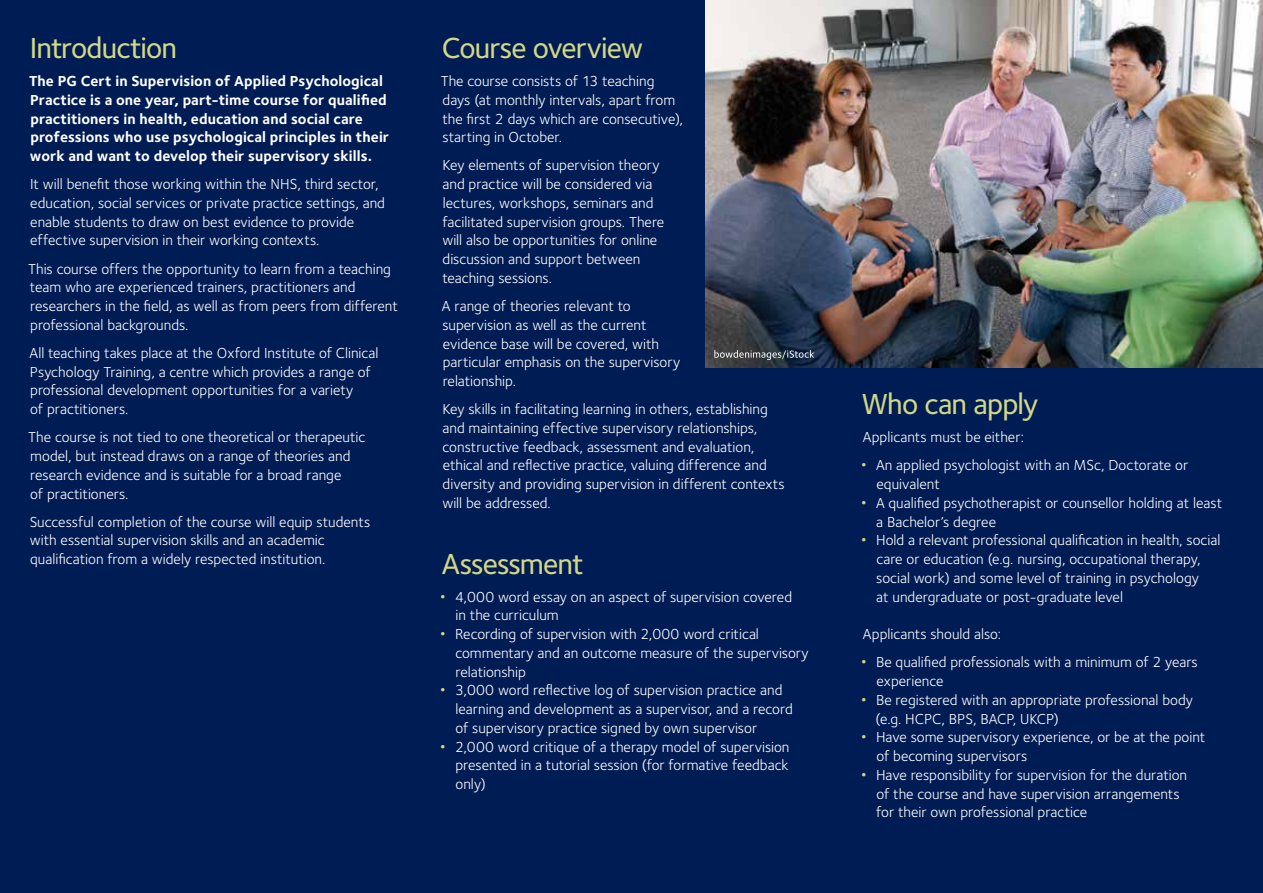
<style>
.page{position:relative;width:1263px;height:893px;background:#001c54}
.page>*{position:absolute;margin:0;border:0;box-sizing:border-box;transform-origin:0 0}
.t1{font:500 30px "Foundry Sterling";letter-spacing:-.03em;color:#d2d885}
.t2{font:15px/18.8px "Foundry Sterling";color:#fff}
.t3{font:700 15px/18.8px "Foundry Sterling";letter-spacing:.005em;color:#fff}
.s1{font-size:21px;color:#d2d885}
</style>
<div class="page">
<img style="left:706px;top:0;width:557px;height:367px">
<svg style="left:714px;top:350px;width:100px;height:10px"></svg>
<h1 class="t1" style="left:30px;top:27px;width:149px">Introduction</h1>
<p class="t3" style="left:29px;top:71px;width:362px">The PG Cert in Supervision of Applied Psychological Practice is a one year, part-time course for qualified practitioners in health, education and social care professions who use psychological principles in their work and want to develop their supervisory skills.</p>
<p class="t2" style="left:30px;top:174px;width:356px">It will benefit those working within the NHS, third sector, education, social services or private practice settings, and enable students to draw on best evidence to provide effective supervision in their working contexts.</p>
<p class="t2" style="left:28px;top:259px;width:371px">This course offers the opportunity to learn from a teaching team who are experienced trainers, practitioners and researchers in the field, as well as from peers from different professional backgrounds.</p>
<p class="t2" style="left:30px;top:343px;width:350px">All teaching takes place at the Oxford Institute of Clinical Psychology Training, a centre which provides a range of professional development opportunities for a variety<br>of practitioners.</p>
<p class="t2" style="left:28px;top:427px;width:339px">The course is not tied to one theoretical or therapeutic model, but instead draws on a range of theories and research evidence and is suitable for a broad range<br>of practitioners.</p>
<p class="t2" style="left:30px;top:512px;width:342px">Successful completion of the course will equip students with essential supervision skills and an academic qualification from a widely respected institution.</p>
<h1 class="t1" style="left:442px;top:27px;width:203px">Course overview</h1>
<p class="t2" style="left:441px;top:71px;width:244px">The course consists of 13 teaching days (at monthly intervals, apart from the first 2 days which are consecutive), starting in October.</p>
<p class="t2" style="left:442px;top:156px;width:223px">Key elements of supervision theory and practice will be considered via lectures, workshops, seminars and facilitated supervision groups. There will also be opportunities for online discussion and support between teaching sessions.</p>
<p class="t2" style="left:442px;top:296px;width:240px">A range of theories relevant to supervision as well as the current evidence base will be covered, with particular emphasis on the supervisory relationship.</p>
<p class="t2" style="left:442px;top:399px;width:344px">Key skills in facilitating learning in others, establishing and maintaining effective supervisory relationships, constructive feedback, assessment and evaluation, ethical and reflective practice, valuing difference and diversity and providing supervision in different contexts will be addressed.</p>
<h1 class="t1" style="left:442px;top:542px;width:143px">Assessment</h1>
<p class="t2" style="left:456px;top:587px;width:338px;text-indent:-18px"><span class="s1">•</span> 4,000 word essay on an aspect of supervision covered in the curriculum</p>
<p class="t2" style="left:455px;top:624px;width:355px;text-indent:-18px"><span class="s1">•</span> Recording of supervision with 2,000 word critical commentary and an outcome measure of the supervisory relationship</p>
<p class="t2" style="left:455px;top:681px;width:339px;text-indent:-18px"><span class="s1">•</span> 3,000 word reflective log of supervision practice and learning and development as a supervisor, and a record of supervisory practice signed by own supervisor</p>
<p class="t2" style="left:455px;top:737px;width:336px;text-align:justify;text-indent:-18px"><span class="s1">•</span> 2,000 word critique of a therapy model of supervision presented in a tutorial session (for formative feedback only)</p>
<h1 class="t1" style="left:861px;top:383px;width:179px">Who can apply</h1>
<p class="t2" style="left:863px;top:427px;width:162px">Applicants must be either:</p>
<p class="t2" style="left:876px;top:456px;width:313px;text-indent:-18px"><span class="s1">•</span> An applied psychologist with an MSc, Doctorate or equivalent</p>
<p class="t2" style="left:876px;top:493px;width:347px;text-indent:-18px"><span class="s1">•</span> A qualified psychotherapist or counsellor holding at least a Bachelor’s degree</p>
<p class="t2" style="left:876px;top:531px;width:346px;text-indent:-18px"><span class="s1">•</span> Hold a relevant professional qualification in health, social care or education (e.g. nursing, occupational therapy, social work) and some level of training in psychology<br>at undergraduate or post-graduate level</p>
<p class="t2" style="left:863px;top:624px;width:140px">Applicants should also:</p>
<p class="t2" style="left:876px;top:652px;width:323px;text-indent:-18px"><span class="s1">•</span> Be qualified professionals with a minimum of 2 years experience</p>
<p class="t2" style="left:875px;top:690px;width:319px;text-indent:-17px"><span class="s1">•</span> Be registered with an appropriate professional body (e.g. HCPC, BPS, BACP, UKCP)</p>
<p class="t2" style="left:876px;top:727px;width:330px;text-indent:-18px"><span class="s1">•</span> Have some supervisory experience, or be at the point of becoming supervisors</p>
<p class="t2" style="left:876px;top:765px;width:312px;text-indent:-18px"><span class="s1">•</span> Have responsibility for supervision for the duration of the course and have supervision arrangements for their own professional practice</p>
</div>
